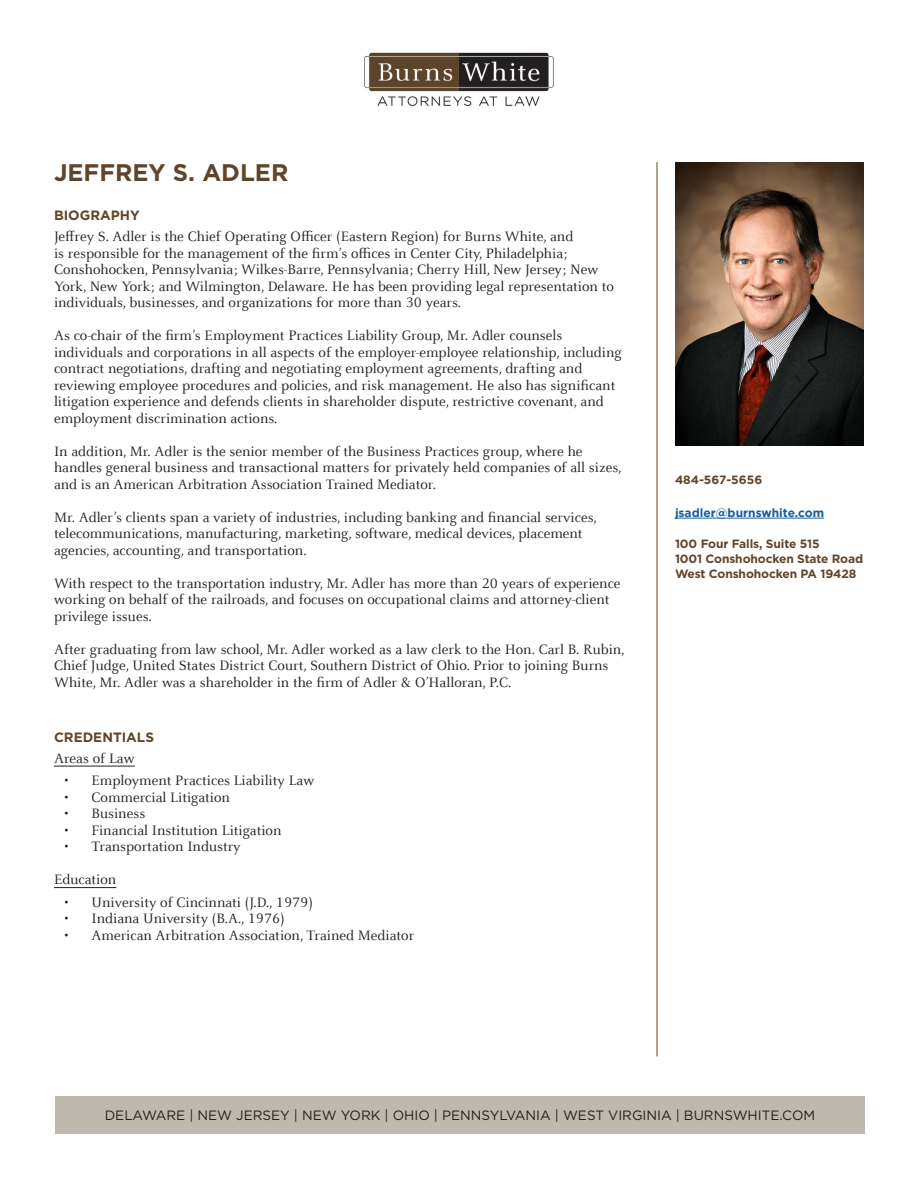
<style>
.page{position:relative;width:918px;height:1188px;background:#fff}
.page>*{position:absolute;margin:0;border:0;box-sizing:border-box;transform-origin:0 0}
.Subhead{font:700 24px "Gotham";color:#61452b}
.Body{font:15px/16.5px "Celeste Offc";color:#231f20}
.Subhead_-_underline{font:15px "Celeste Offc";color:#231f20}
.t1{font:13.5px "Gotham";color:#231f20}
.Subhead-2{font:700 13.5px "Gotham";color:#61452b}
.Body-2{font:700 12px/15px "Gotham";letter-spacing:-.01em;color:#61452b}
.Body-3{font:700 12px "Gotham";color:#175d9e}
.Body-4{font:700 12px "Gotham";color:#61462b}
</style>
<div class="page">
<img style="left:364px;top:52px;width:190px;height:55px">
<hr style="left:54px;top:766px;width:81px;height:1px;background:#231f20">
<hr style="left:54px;top:887px;width:62px;height:1px;background:#231f20">
<img style="left:675px;top:162px;width:189px;height:284px">
<hr style="left:675px;top:518px;width:149px;height:1px;background:#175d9e">
<div style="left:55px;top:1097px;width:810px;height:37px;background:#bfb8ae"></div>
<hr style="left:657px;top:162px;width:1px;height:894px;background:#61452b">
<p class="Subhead" style="left:54px;top:157px;width:236px">JEFFREY S. ADLER</p>
<p class="Subhead-2" style="left:54px;top:206px;width:87px">BIOGRAPHY</p>
<p class="Body" style="left:54px;top:229px;width:561px">Jeffrey S. Adler is the Chief Operating Officer (Eastern Region) for Burns White, and<br>is responsible for the management of the firm’s offices in Center City, Philadelphia; Conshohocken, Pennsylvania; Wilkes-Barre, Pennsylvania; Cherry Hill, New Jersey; New York, New York; and Wilmington, Delaware. He has been providing legal representation to individuals, businesses, and organizations for more than 30 years.</p>
<p class="Body" style="left:54px;top:328px;width:569px">As co-chair of the firm’s Employment Practices Liability Group, Mr. Adler counsels individuals and corporations in all aspects of the employer-employee relationship, including contract negotiations, drafting and negotiating employment agreements, drafting and reviewing employee procedures and policies, and risk management. He also has significant litigation experience and defends clients in shareholder dispute, restrictive covenant, and employment discrimination actions.</p>
<p class="Body" style="left:54px;top:443px;width:569px">In addition, Mr. Adler is the senior member of the Business Practices group, where he handles general business and transactional matters for privately held companies of all sizes, and is an American Arbitration Association Trained Mediator.</p>
<p class="Body" style="left:54px;top:509px;width:544px">Mr. Adler’s clients span a variety of industries, including banking and financial services, telecommunications, manufacturing, marketing, software, medical devices, placement agencies, accounting, and transportation.</p>
<p class="Body" style="left:54px;top:575px;width:568px">With respect to the transportation industry, Mr. Adler has more than 20 years of experience working on behalf of the railroads, and focuses on occupational claims and attorney-client privilege issues.</p>
<p class="Body" style="left:54px;top:641px;width:572px">After graduating from law school, Mr. Adler worked as a law clerk to the Hon. Carl B. Rubin,<br>Chief Judge, United States District Court, Southern District of Ohio. Prior to joining Burns<br>White, Mr. Adler was a shareholder in the firm of Adler &amp; O’Halloran, P.C.</p>
<p class="Subhead-2" style="left:54px;top:728px;width:101px">CREDENTIALS</p>
<p class="Subhead_-_underline" style="left:54px;top:750px;width:82px">Areas of Law</p>
<p class="Body" style="left:64px;top:773px;width:251px">• Employment Practices Liability Law</p>
<p class="Body" style="left:64px;top:789px;width:167px">• Commercial Litigation</p>
<p class="Body" style="left:64px;top:806px;width:82px">• Business</p>
<p class="Body" style="left:64px;top:822px;width:218px">• Financial Institution Litigation</p>
<p class="Body" style="left:64px;top:839px;width:178px">• Transportation Industry</p>
<p class="Subhead_-_underline" style="left:54px;top:872px;width:64px">Education</p>
<p class="Body" style="left:64px;top:894px;width:250px">• University of Cincinnati (J.D., 1979)</p>
<p class="Body" style="left:64px;top:911px;width:222px">• Indiana University (B.A., 1976)</p>
<p class="Body" style="left:64px;top:927px;width:351px">• American Arbitration Association, Trained Mediator</p>
<p class="Body-4" style="left:675px;top:472px;width:89px">484-567-5656</p>
<p class="Body-3" style="left:675px;top:505px;width:151px">jsadler@burnswhite.com</p>
<p class="Body-2" style="left:675px;top:537px;width:190px">100 Four Falls, Suite 515<br>1001 Conshohocken State Road<br>West Conshohocken PA 19428</p>
<p class="t1" style="left:105px;top:1107px;width:712px">DELAWARE | NEW JERSEY | NEW YORK | OHIO | PENNSYLVANIA | WEST VIRGINIA | BURNSWHITE.COM</p>
</div>
